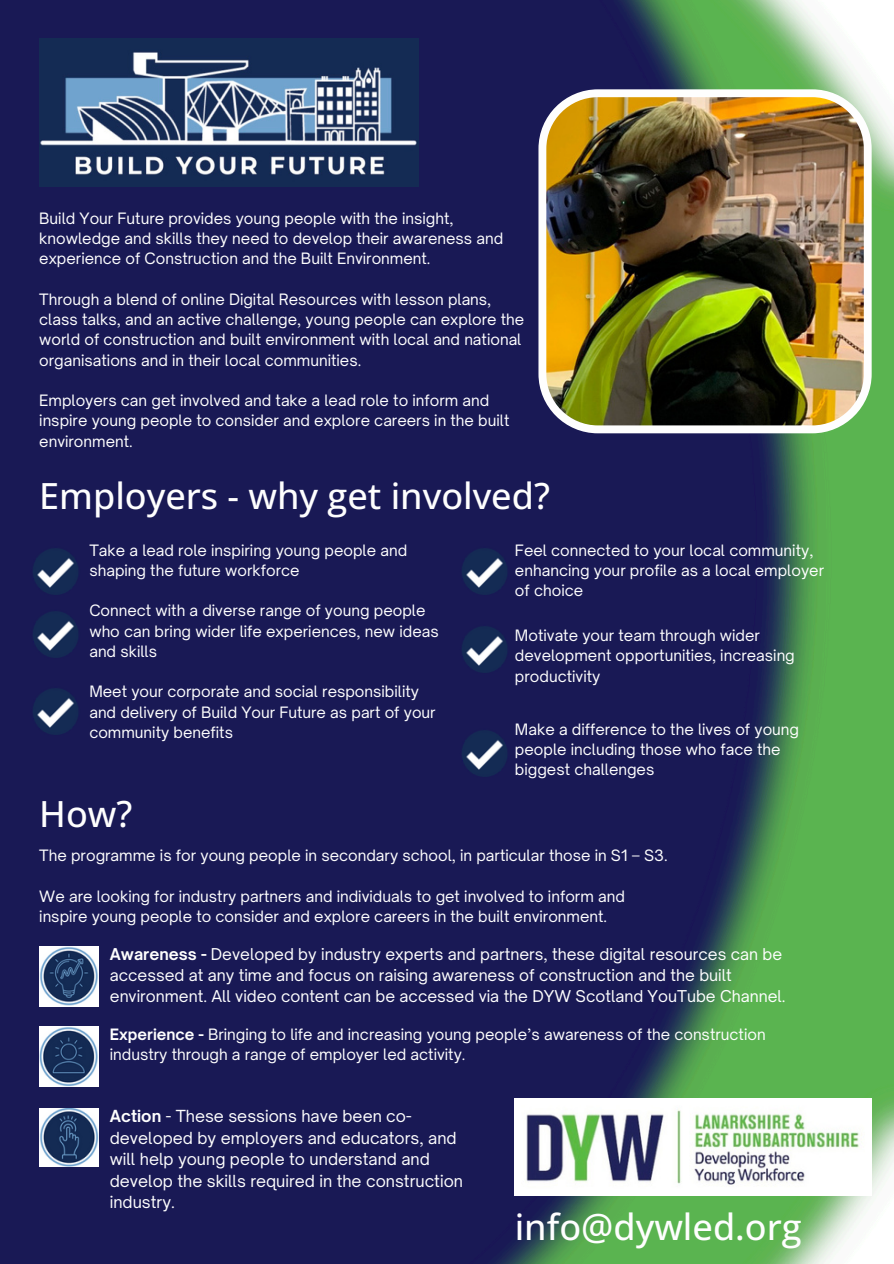
<style>
.page{position:relative;width:894px;height:1264px;background:#fff}
.page>*{position:absolute;margin:0;border:0;box-sizing:border-box;transform-origin:0 0}
.t1{font:500 36px "Open Sans";color:#fefefe}
.t2{font:15.9px/21.5px "Open Sauce One";color:#fefefe}
.t3{font:15.6px/21px "Open Sauce One";color:#fefefe}
.t4{font:15px/20.2px "Open Sauce One";color:#fefefe}
.s1{font-weight:700}
</style>
<div class="page">
<img style="left:0;top:0;width:893px;height:1263px">
<img style="left:514px;top:1098px;width:356px;height:97px">
<img style="left:39px;top:39px;width:379px;height:147px">
<img style="left:26px;top:605px;width:60px;height:53px">
<img style="left:26px;top:683px;width:60px;height:52px">
<img style="left:455px;top:724px;width:60px;height:53px">
<img style="left:455px;top:620px;width:60px;height:53px">
<img style="left:455px;top:542px;width:60px;height:53px">
<img style="left:26px;top:542px;width:60px;height:53px">
<img style="left:39px;top:946px;width:60px;height:60px">
<img style="left:39px;top:1026px;width:60px;height:60px">
<img style="left:39px;top:1108px;width:60px;height:58px">
<img style="left:538px;top:89px;width:333px;height:344px">
<p class="t4" style="left:39px;top:208px;width:465px">Build Your Future provides young people with the insight, knowledge and skills they need to develop their awareness and experience of Construction and the Built Environment.</p>
<p class="t4" style="left:39px;top:289px;width:486px">Through a blend of online Digital Resources with lesson plans, class talks, and an active challenge, young people can explore the world of construction and built environment with local and national organisations and in their local communities.</p>
<p class="t4" style="left:39px;top:390px;width:471px">Employers can get involved and take a lead role to inform and inspire young people to consider and explore careers in the built environment.</p>
<p class="t1" style="left:39px;top:470px;width:512px">Employers - why get involved?</p>
<p class="t4" style="left:89px;top:540px;width:319px">Take a lead role inspiring young people and shaping the future workforce</p>
<p class="t4" style="left:89px;top:600px;width:351px">Connect with a diverse range of young people who can bring wider life experiences, new ideas and skills</p>
<h1 class="t4" style="left:89px;top:681px;width:348px">Meet your corporate and social responsibility and delivery of Build Your Future as part of your community benefits</h1>
<p class="t4" style="left:515px;top:540px;width:310px">Feel connected to your local community, enhancing your profile as a local employer of choice</p>
<p class="t4" style="left:515px;top:625px;width:281px">Motivate your team through wider development opportunities, increasing productivity</p>
<p class="t4" style="left:515px;top:718px;width:285px">Make a difference to the lives of young people including those who face the biggest challenges</p>
<p class="t1" style="left:39px;top:788px;width:95px">How?</p>
<p class="t4" style="left:39px;top:845px;width:629px">The programme is for young people in secondary school, in particular those in S1 – S3.</p>
<p class="t4" style="left:39px;top:885px;width:587px">We are looking for industry partners and individuals to get involved to inform and inspire young people to consider and explore careers in the built environment.</p>
<p class="t3" style="left:110px;top:943px;width:677px"><span class="s1">Awareness -</span> Developed by industry experts and partners, these digital resources can be accessed at any time and focus on raising awareness of construction and the built environment. All video content can be accessed via the DYW Scotland YouTube Channel.</p>
<p class="t4" style="left:110px;top:1024px;width:657px"><span class="s1">Experience -</span> Bringing to life and increasing young people’s awareness of the construction industry through a range of employer led activity.</p>
<h1 class="t2" style="left:110px;top:1105px;width:354px"><span class="s1">Action</span> - These sessions have been co&shy;developed by employers and educators, and will help young people to understand and develop the skills required in the construction industry.</h1>
<p class="t1" style="left:514px;top:1201px;width:288px">info@dywled.org</p>
</div>
